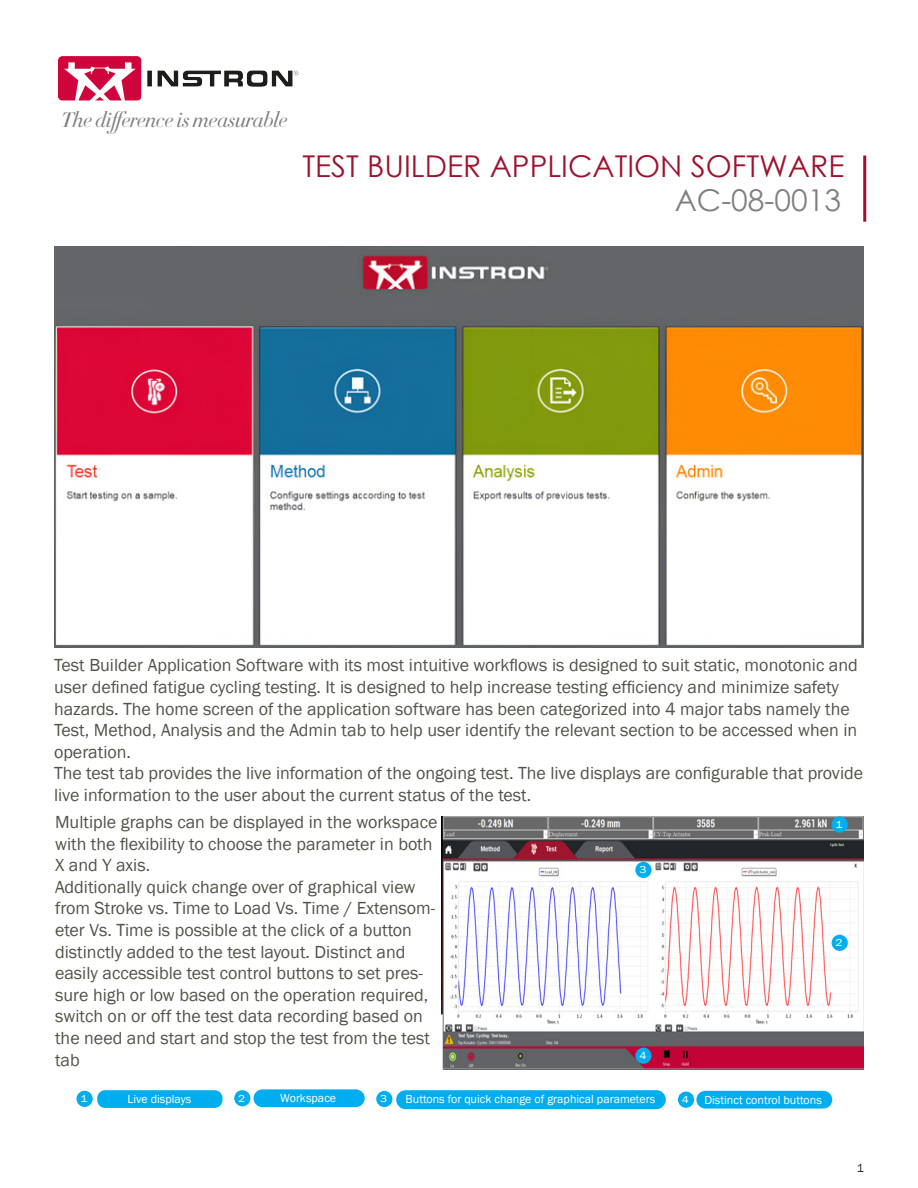
<style>
.page{position:relative;width:918px;height:1188px;background:#fff}
.page>*{position:absolute;margin:0;border:0;box-sizing:border-box;transform-origin:0 0}
.t1{font:30px "Century Gothic";color:#9d132e}
.t2{font:30px "Century Gothic";color:#7f7f7f}
.t3{font:italic 21.75px "Didot";letter-spacing:-.025em;color:#7f7f7f}
.t4{font:18px/21.6px "Franklin Gothic";color:#53534a}
.t5{font:12px "Franklin Gothic";color:#fff}
.t6{font:12px "Franklin Gothic";color:#231f20}
.t7{font:10.35px "Franklin Gothic";color:#fff;scale:1.16 1}
</style>
<div class="page">
<img style="left:58px;top:56px;width:241px;height:45px">
<hr style="left:863px;top:156px;width:3px;height:66px;background:#9d132e">
<img style="left:55px;top:246px;width:808px;height:402px">
<img style="left:441px;top:817px;width:422px;height:252px">
<div style="left:832px;top:816px;width:16px;height:17px;background:#00aeef;border-radius:50%"></div>
<div style="left:635px;top:862px;width:17px;height:16px;background:#00aeef;border-radius:50%"></div>
<div style="left:832px;top:935px;width:16px;height:16px;background:#00aeef;border-radius:50%"></div>
<div style="left:635px;top:1048px;width:17px;height:16px;background:#00aeef;border-radius:8px"></div>
<div style="left:77px;top:1091px;width:16px;height:16px;background:#00aeef;border-radius:50%"></div>
<div style="left:234px;top:1090px;width:16px;height:16px;background:#00aeef;border-radius:50%"></div>
<div style="left:376px;top:1091px;width:16px;height:16px;background:#00aeef;border-radius:50%"></div>
<div style="left:678px;top:1092px;width:16px;height:16px;background:#00aeef;border-radius:8px"></div>
<div style="left:97px;top:1090px;width:125px;height:18px;background:#00aeef;border-radius:8px"></div>
<div style="left:253px;top:1089px;width:112px;height:18px;background:#00aeef;border-radius:9px"></div>
<div style="left:396px;top:1090px;width:270px;height:19px;background:#00aeef;border-radius:9px"></div>
<div style="left:696px;top:1091px;width:136px;height:18px;background:#00aeef;border-radius:9px"></div>
<p class="t3" style="left:61px;top:104px;width:229px">The difference is measurable</p>
<p class="t1" style="left:302px;top:146px;width:544px">TEST BUILDER APPLICATION SOFTWARE</p>
<p class="t2" style="left:675px;top:179px;width:168px">AC-08-0013</p>
<p class="t4" style="left:54px;top:655px;width:805px">Test Builder Application Software with its most intuitive workflows is designed to suit static, monotonic and user defined fatigue cycling testing. It is designed to help increase testing efficiency and minimize safety hazards. The home screen of the application software has been categorized into 4 major tabs namely the Test, Method, Analysis and the Admin tab to help user identify the relevant section to be accessed when in operation.</p>
<p class="t4" style="left:54px;top:763px;width:811px">The test tab provides the live information of the ongoing test. The live displays are configurable that provide live information to the user about the current status of the test.</p>
<p class="t4" style="left:55px;top:812px;width:384px">Multiple graphs can be displayed in the workspace with the flexibility to choose the parameter in both<br>X and Y axis.</p>
<p class="t4" style="left:55px;top:876px;width:382px">Additionally quick change over of graphical view from Stroke vs. Time to Load Vs. Time / Extensom&shy;eter Vs. Time is possible at the click of a button distinctly added to the test layout. Distinct and easily accessible test control buttons to set pres&shy;sure high or low based on the operation required, switch on or off the test data recording based on the need and start and stop the test from the test tab</p>
<p class="t7" style="left:836px;top:818px;width:8px">1</p>
<p class="t7" style="left:639px;top:863px;width:8px">3</p>
<p class="t7" style="left:836px;top:936px;width:8px">2</p>
<p class="t7" style="left:639px;top:1049px;width:8px">4</p>
<p class="t7" style="left:80px;top:1092px;width:8px">1</p>
<p class="t5" style="left:128px;top:1092px;width:65px">Live displays</p>
<p class="t7" style="left:238px;top:1092px;width:8px">2</p>
<p class="t5" style="left:280px;top:1091px;width:57px">Workspace</p>
<p class="t7" style="left:380px;top:1092px;width:8px">3</p>
<p class="t5" style="left:406px;top:1092px;width:251px">Buttons for quick change of graphical parameters</p>
<p class="t7" style="left:682px;top:1093px;width:8px">4</p>
<p class="t5" style="left:704px;top:1092px;width:119px">Distinct control buttons</p>
<p class="t6" style="left:857px;top:1161px;width:9px">1</p>
</div>
